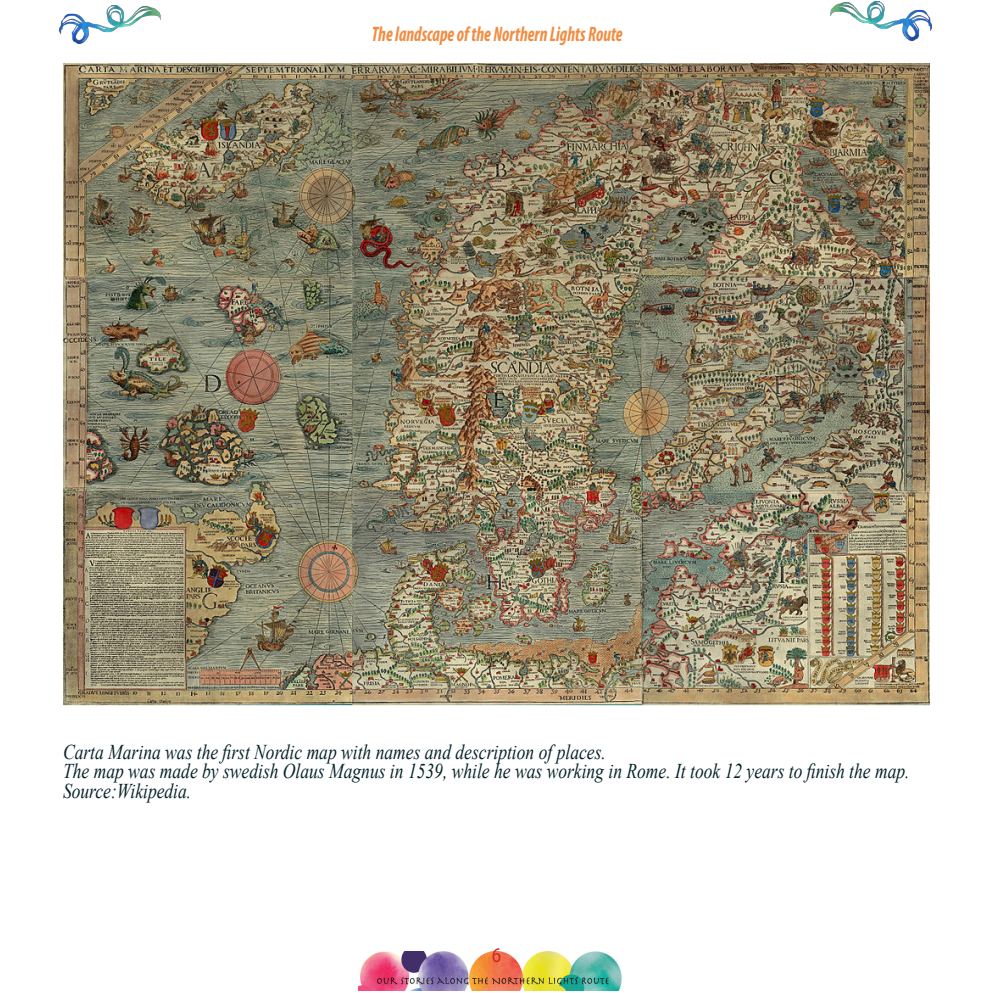
<style>
.page{position:relative;width:993px;height:993px;background:#fff}
.page>*{position:absolute;margin:0;border:0;box-sizing:border-box;transform-origin:0 0}
.t1{font:italic 21px/19.2px "Times New Roman";color:#07232a;scale:.83 1}
.t2{font:italic 700 condensed 21px "Myriad Pro";color:#f28c41;scale:.83 1}
.t3{font:21px "Myriad Pro";color:#d1232a;scale:.83 1}
</style>
<div class="page">
<img style="left:359px;top:951px;width:263px;height:38px">
<img style="left:59px;top:5px;width:101px;height:38px">
<img style="left:830px;top:2px;width:101px;height:38px">
<img style="left:63px;top:63px;width:866px;height:641px">
<p class="t2" style="left:372px;top:21px;width:303px">The landscape of the Northern Lights Route</p>
<p class="t1" style="left:63px;top:741px;width:655px">Carta Marina was the first Nordic map with names and description of places.</p>
<p class="t1" style="left:63px;top:761px;width:1021px">The map was made by swedish Olaus Magnus in 1539, while he was working in Rome. It took 12 years to finish the map.<br>Source:Wikipedia.</p>
<p class="t3" style="left:492px;top:942px;width:12px">6</p>
</div>
